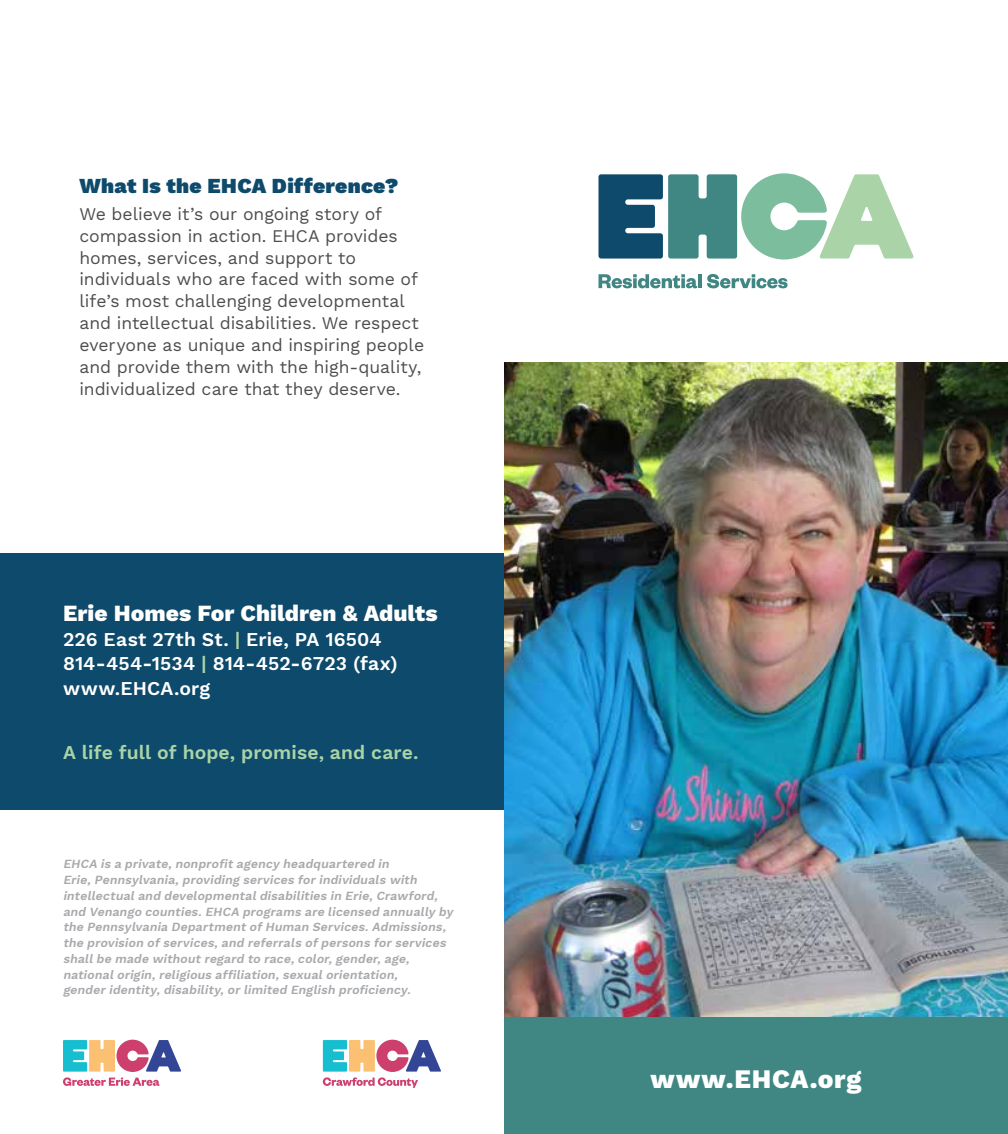
<style>
.page{position:relative;width:1008px;height:1134px;background:#fff}
.page>*{position:absolute;margin:0;border:0;box-sizing:border-box;transform-origin:0 0}
.t1{font:800 26.25px "Work Sans";letter-spacing:.025em;color:#fff}
.t2{font:800 22.75px "Work Sans";color:#fff}
.t3{font:900 21px "Work Sans";letter-spacing:.015em;color:#0d4a6b}
.t4{font:600 19.25px/24.5px "Work Sans";letter-spacing:.01em;color:#fff}
.t5{font:600 19.25px "Work Sans";letter-spacing:.005em;color:#aad4a7}
.t6{font:17.5px/21.9px "Work Sans";letter-spacing:-.005em;color:#4d4d4f}
.t7{font:italic 600 12.25px/15.8px "Work Sans";color:#a7a9ac}
.s1{color:#aad4a7}
</style>
<div class="page">
<div style="left:0;top:553px;width:504px;height:257px;background:#0d4a6b"></div>
<svg style="left:599px;top:173px;width:315px;height:87px"></svg>
<svg style="left:599px;top:274px;width:98px;height:14px"></svg>
<hr style="left:698px;top:274px;width:4px;height:14px;background:#408683">
<svg style="left:707px;top:274px;width:81px;height:14px"></svg>
<div style="left:504px;top:1017px;width:504px;height:117px;background:#408683"></div>
<svg style="left:323px;top:1040px;width:118px;height:48px"></svg>
<svg style="left:63px;top:1040px;width:118px;height:46px"></svg>
<img style="left:504px;top:362px;width:504px;height:655px">
<h3 class="t3" style="left:79px;top:174px;width:321px">What Is the EHCA Difference?</h3>
<p class="t6" style="left:79px;top:204px;width:346px">We believe it’s our ongoing story of compassion in action. EHCA provides homes, services, and support to individuals who are faced with some of life’s most challenging developmental and intellectual disabilities. We respect everyone as unique and inspiring people and provide them with the high-quality, individualized care that they deserve.</p>
<h2 class="t2" style="left:63px;top:601px;width:376px">Erie Homes For Children &amp; Adults</h2>
<h3 class="t4" style="left:63px;top:628px;width:336px">226 East 27th St. <span class="s1">|</span> Erie, PA 16504<br>814-454-1534 <span class="s1">|</span> 814-452-6723 (fax) www.EHCA.org</h3>
<h3 class="t5" style="left:63px;top:741px;width:357px">A life full of hope, promise, and care.</h3>
<p class="t7" style="left:63px;top:857px;width:394px">EHCA is a private, nonprofit agency headquartered in<br>Erie, Pennsylvania, providing services for individuals with intellectual and developmental disabilities in Erie, Crawford, and Venango counties. EHCA programs are licensed annually by the Pennsylvania Department of Human Services. Admissions, the provision of services, and referrals of persons for services shall be made without regard to race, color, gender, age, national origin, religious affiliation, sexual orientation,<br>gender identity, disability, or limited English proficiency.</p>
<h1 class="t1" style="left:651px;top:1064px;width:213px">www.EHCA.org</h1>
</div>
